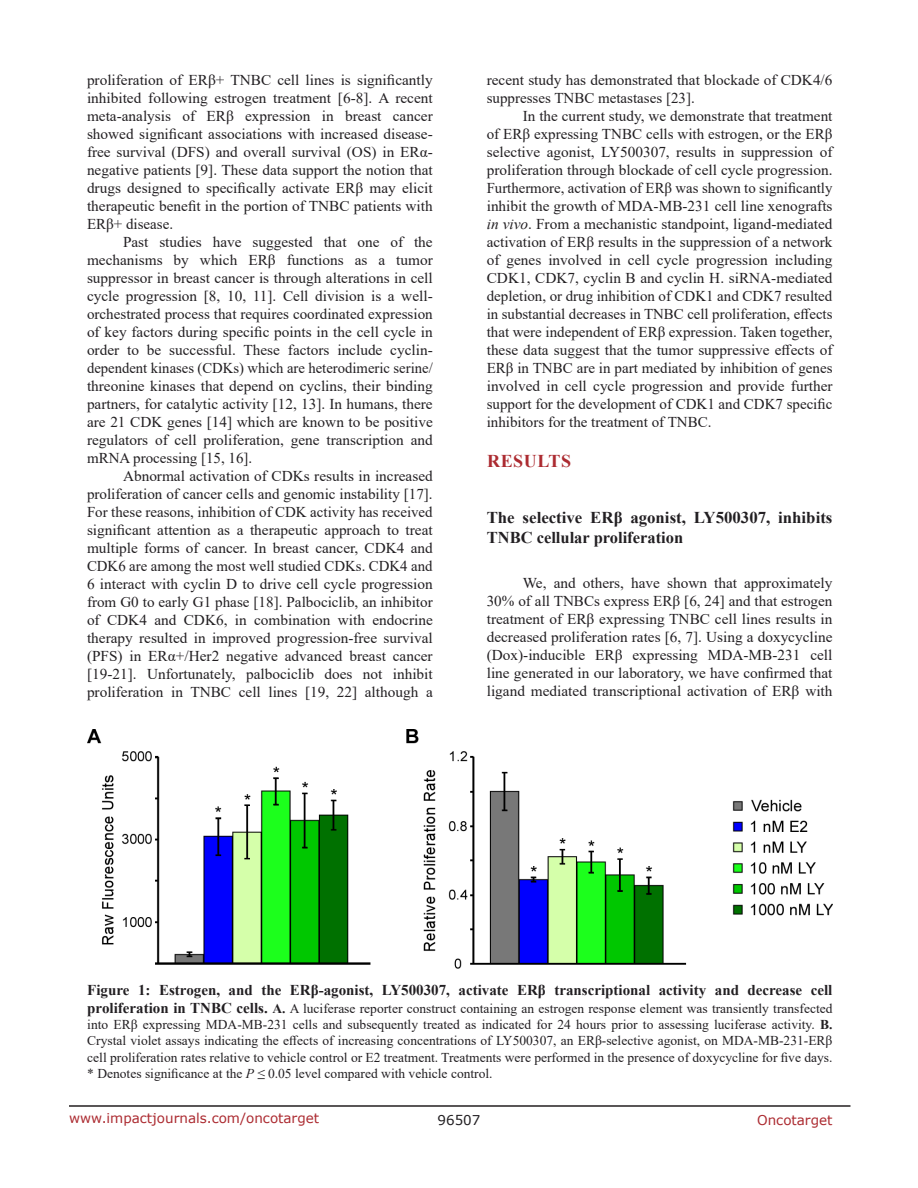
<style>
.page{position:relative;width:918px;height:1188px;background:#fff}
.page>*{position:absolute;margin:0;border:0;box-sizing:border-box;transform-origin:0 0}
.Heading{font:700 18px "Times New Roman";letter-spacing:.035em;color:#ac2b31}
.SubHeading{font:700 16.5px/19.8px "Times New Roman";color:#221f22}
.BodyText{font:15px/18px "Times New Roman";color:#221f22;text-align:justify}
.FigureText{font:700 15px "Times New Roman";color:#221f22}
.FigureText-2{font:13.5px/16.2px "Times New Roman";color:#221f22;text-align:justify}
.t1{font:13.5px "Verdana";color:#ac2b31}
.t2{font:13.5px "Verdana";color:#221f22}
.s1{font-style:italic}
.s2{font-weight:700;font-size:15px}
.s3{font-weight:700}
</style>
<div class="page">
<hr style="left:69px;top:1105px;width:781px;height:2px;background:#231f20">
<img style="left:87px;top:729px;width:745px;height:240px">
<p class="BodyText" style="left:87px;top:71px;width:347px">proliferation of ERβ+ TNBC cell lines is significantly inhibited following estrogen treatment [6-8]. A recent meta-analysis of ERβ expression in breast cancer showed significant associations with increased disease&shy;free survival (DFS) and overall survival (OS) in ERα&shy;negative patients [9]. These data support the notion that drugs designed to specifically activate ERβ may elicit therapeutic benefit in the portion of TNBC patients with ERβ+ disease.</p>
<p class="BodyText" style="left:87px;top:233px;width:347px;text-indent:36px">Past studies have suggested that one of the mechanisms by which ERβ functions as a tumor suppressor in breast cancer is through alterations in cell cycle progression [8, 10, 11]. Cell division is a well&shy;orchestrated process that requires coordinated expression of key factors during specific points in the cell cycle in order to be successful. These factors include cyclin&shy;dependent kinases (CDKs) which are heterodimeric serine/ threonine kinases that depend on cyclins, their binding partners, for catalytic activity [12, 13]. In humans, there are 21 CDK genes [14] which are known to be positive regulators of cell proliferation, gene transcription and mRNA processing [15, 16].</p>
<p class="BodyText" style="left:87px;top:467px;width:347px;text-indent:36px">Abnormal activation of CDKs results in increased proliferation of cancer cells and genomic instability [17].<br>For these reasons, inhibition of CDK activity has received significant attention as a therapeutic approach to treat multiple forms of cancer. In breast cancer, CDK4 and CDK6 are among the most well studied CDKs. CDK4 and 6 interact with cyclin D to drive cell cycle progression from G0 to early G1 phase [18]. Palbociclib, an inhibitor of CDK4 and CDK6, in combination with endocrine therapy resulted in improved progression-free survival (PFS) in ERα+/Her2 negative advanced breast cancer [19-21]. Unfortunately, palbociclib does not inhibit proliferation in TNBC cell lines [19, 22] although a</p>
<p class="BodyText" style="left:487px;top:71px;width:347px">recent study has demonstrated that blockade of CDK4/6 suppresses TNBC metastases [23].</p>
<p class="BodyText" style="left:487px;top:107px;width:347px;text-indent:36px">In the current study, we demonstrate that treatment of ERβ expressing TNBC cells with estrogen, or the ERβ selective agonist, LY500307, results in suppression of proliferation through blockade of cell cycle progression.<br>Furthermore, activation of ERβ was shown to significantly inhibit the growth of MDA-MB-231 cell line xenografts <span class="s1">in vivo</span>. From a mechanistic standpoint, ligand-mediated activation of ERβ results in the suppression of a network of genes involved in cell cycle progression including CDK1, CDK7, cyclin B and cyclin H. siRNA-mediated depletion, or drug inhibition of CDK1 and CDK7 resulted in substantial decreases in TNBC cell proliferation, effects that were independent of ERβ expression. Taken together, these data suggest that the tumor suppressive effects of ERβ in TNBC are in part mediated by inhibition of genes involved in cell cycle progression and provide further support for the development of CDK1 and CDK7 specific inhibitors for the treatment of TNBC.</p>
<p class="Heading" style="left:487px;top:448px;width:86px">RESULTS</p>
<p class="SubHeading" style="left:487px;top:507px;width:347px">The selective ERβ agonist, LY500307, inhibits<br>TNBC cellular proliferation</p>
<p class="BodyText" style="left:487px;top:573px;width:347px;text-indent:36px">We, and others, have shown that approximately 30% of all TNBCs express ERβ [6, 24] and that estrogen treatment of ERβ expressing TNBC cell lines results in decreased proliferation rates [6, 7]. Using a doxycycline (Dox)-inducible ERβ expressing MDA-MB-231 cell line generated in our laboratory, we have confirmed that ligand mediated transcriptional activation of ERβ with</p>
<p class="FigureText" style="left:87px;top:979px;width:747px">Figure 1: Estrogen, and the ERβ-agonist, LY500307, activate ERβ transcriptional activity and decrease cell</p>
<p class="FigureText-2" style="left:87px;top:1000px;width:747px"><span class="s2">proliferation in TNBC cells.</span> <span class="s3">A.</span> A luciferase reporter construct containing an estrogen response element was transiently transfected into ERβ expressing MDA-MB-231 cells and subsequently treated as indicated for 24 hours prior to assessing luciferase activity. <span class="s3">B.<br></span>Crystal violet assays indicating the effects of increasing concentrations of LY500307, an ERβ-selective agonist, on MDA-MB-231-ERβ cell proliferation rates relative to vehicle control or E2 treatment. Treatments were performed in the presence of doxycycline for five days. * Denotes significance at the <span class="s1">P ≤</span> 0.05 level compared with vehicle control.</p>
<p class="t1" style="left:69px;top:1109px;width:252px">www.impactjournals.com/oncotarget</p>
<p class="t2" style="left:438px;top:1111px;width:44px">96507</p>
<p class="t1" style="left:757px;top:1111px;width:77px">Oncotarget</p>
</div>
